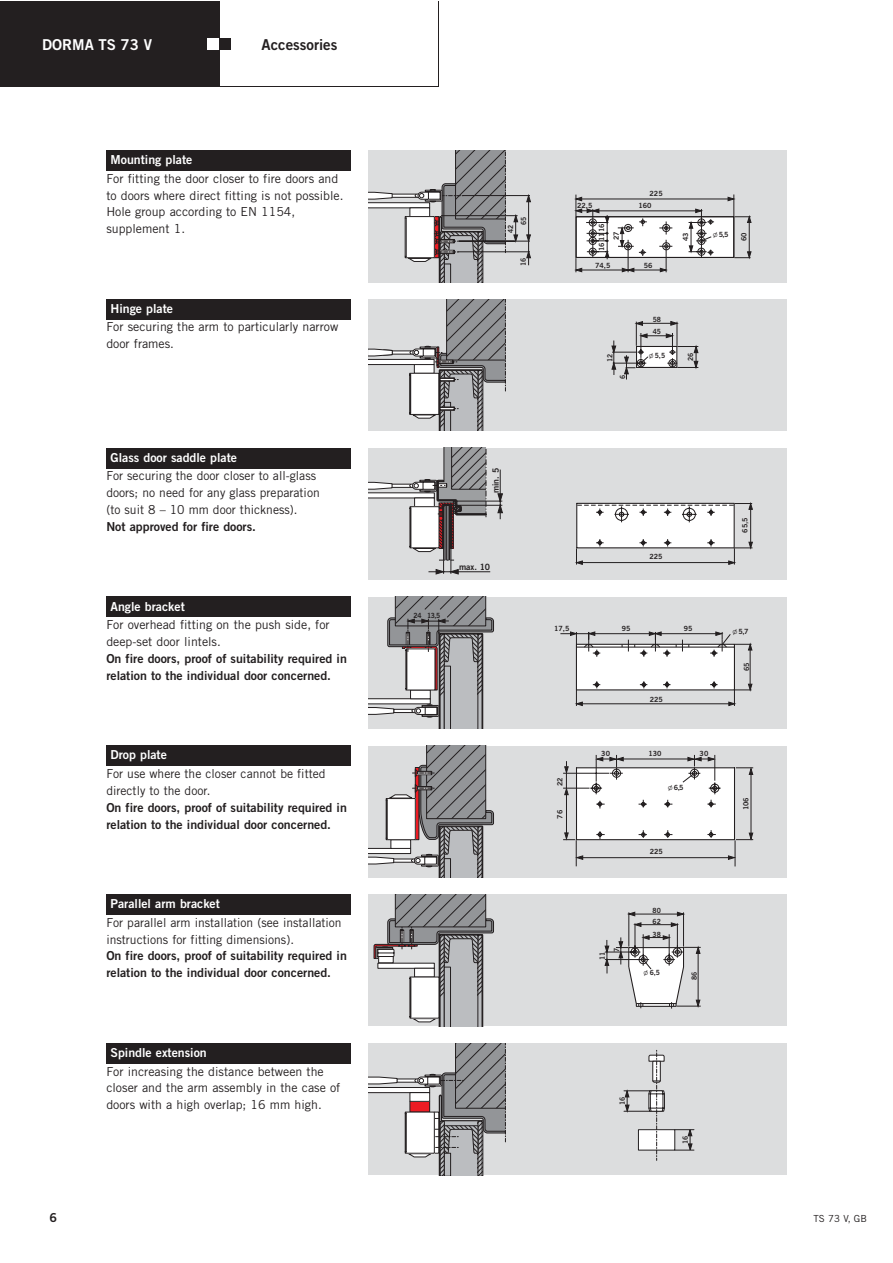
<style>
.page{position:relative;width:893px;height:1263px;background:#fff}
.page>*{position:absolute;margin:0;border:0;box-sizing:border-box;transform-origin:0 0}
.t1{font:15px "Trade Gothic Bold Two";color:#231f20}
.t2{font:15px "Trade Gothic Bold Two";color:#fff}
.t3{font:12.3px/16.8px "Trade Gothic";color:#231f20}
.t4{font:12.3px/16.8px "Trade Gothic Bold Two";color:#231f20}
.t5{font:12.3px "Trade Gothic Bold Two";color:#fff}
.t6{font:9.75px "Trade Gothic";color:#231f20}
.t7{font:8.7px "Trade Gothic Bold Two";color:#231f20}
.t8{font:7.2px "Trade Gothic Bold Two";color:#231f20}
.t9{font:7.2px/10.6px "Trade Gothic Bold Two";color:#231f20;scale:.95 1}
.s1{font-family:"AG Figures+Pi BQ"}
</style>
<div class="page">
<div style="left:0;top:2px;width:219px;height:85px;background:#231f20"></div>
<div style="left:219px;top:38px;width:12px;height:12px;background:#231f20"></div>
<div style="left:207px;top:38px;width:12px;height:12px;background:#fff"></div>
<div style="left:368px;top:150px;width:419px;height:132px;background:#dcddde"></div>
<svg style="left:368px;top:150px;width:138px;height:132px"></svg>
<hr style="left:528px;top:201px;width:1px;height:37px;background:#231f20">
<svg style="left:526px;top:234px;width:5px;height:31px"></svg>
<svg style="left:526px;top:196px;width:5px;height:7px"></svg>
<svg style="left:513px;top:215px;width:5px;height:26px"></svg>
<hr style="left:463px;top:195px;width:67px;height:1px;background:#231f20">
<hr style="left:458px;top:241px;width:72px;height:1px;background:#231f20">
<hr style="left:457px;top:252px;width:73px;height:1px;background:#231f20">
<hr style="left:441px;top:215px;width:76px;height:1px;background:#231f20">
<svg style="left:575px;top:194px;width:176px;height:79px"></svg>
<div style="left:368px;top:299px;width:419px;height:132px;background:#dcddde"></div>
<svg style="left:368px;top:299px;width:138px;height:132px"></svg>
<svg style="left:611px;top:321px;width:87px;height:59px"></svg>
<div style="left:368px;top:448px;width:419px;height:132px;background:#dcddde"></div>
<svg style="left:368px;top:448px;width:135px;height:127px"></svg>
<svg style="left:576px;top:503px;width:177px;height:62px"></svg>
<div style="left:368px;top:597px;width:419px;height:132px;background:#dcddde"></div>
<svg style="left:368px;top:597px;width:126px;height:132px"></svg>
<svg style="left:560px;top:631px;width:192px;height:75px"></svg>
<div style="left:368px;top:746px;width:419px;height:131px;background:#dcddde"></div>
<svg style="left:368px;top:746px;width:126px;height:131px"></svg>
<div style="left:576px;top:768px;width:158px;height:72px;background:#fff"></div>
<hr style="left:576px;top:767px;width:159px;height:1px;background:#231f20">
<hr style="left:734px;top:768px;width:1px;height:72px;background:#231f20">
<hr style="left:576px;top:839px;width:159px;height:1px;background:#231f20">
<hr style="left:581px;top:857px;width:149px;height:1px;background:#231f20">
<hr style="left:750px;top:773px;width:1px;height:61px;background:#231f20">
<svg style="left:735px;top:768px;width:18px;height:7px"></svg>
<svg style="left:727px;top:832px;width:26px;height:34px"></svg>
<svg style="left:563px;top:755px;width:158px;height:111px"></svg>
<div style="left:368px;top:895px;width:419px;height:131px;background:#dcddde"></div>
<svg style="left:373px;top:894px;width:121px;height:132px"></svg>
<svg style="left:604px;top:911px;width:97px;height:98px"></svg>
<hr style="left:636px;top:1006px;width:40px;height:1px;background:#231f20">
<hr style="left:636px;top:1003px;width:40px;height:1px;background:#231f20">
<div style="left:368px;top:1043px;width:419px;height:132px;background:#dcddde"></div>
<div style="left:638px;top:1130px;width:36px;height:20px;background:#fff"></div>
<div style="left:638px;top:1129px;width:37px;height:22px;border:1px solid #231f20"></div>
<svg style="left:624px;top:1050px;width:41px;height:110px"></svg>
<svg style="left:674px;top:1129px;width:20px;height:22px"></svg>
<svg style="left:368px;top:1043px;width:138px;height:132px"></svg>
<div style="left:106px;top:150px;width:245px;height:21px;background:#231f20"></div>
<div style="left:106px;top:299px;width:245px;height:20px;background:#231f20"></div>
<div style="left:106px;top:448px;width:245px;height:20px;background:#231f20"></div>
<div style="left:106px;top:597px;width:245px;height:20px;background:#231f20"></div>
<div style="left:106px;top:746px;width:245px;height:20px;background:#231f20"></div>
<div style="left:106px;top:894px;width:245px;height:21px;background:#231f20"></div>
<div style="left:106px;top:1043px;width:245px;height:20px;background:#231f20"></div>
<p class="t2" style="left:42px;top:39px;width:112px">DORMA TS 73 V</p>
<p class="t1" style="left:261px;top:39px;width:77px">Accessories</p>
<p class="t5" style="left:110px;top:155px;width:83px">Mounting plate</p>
<p class="t3" style="left:106px;top:171px;width:238px">For fitting the door closer to fire doors and to doors where direct fitting is not possible.<br>Hole group according to EN 1154, supplement 1.</p>
<p class="t5" style="left:110px;top:304px;width:64px">Hinge plate</p>
<p class="t3" style="left:106px;top:320px;width:233px">For securing the arm to particularly narrow door frames.</p>
<p class="t5" style="left:110px;top:453px;width:128px">Glass door saddle plate</p>
<p class="t3" style="left:106px;top:469px;width:215px">For securing the door closer to all-glass doors; no need for any glass preparation (to suit 8 – 10 mm door thickness).</p>
<p class="t4" style="left:106px;top:519px;width:151px">Not approved for fire doors.</p>
<p class="t5" style="left:110px;top:602px;width:76px">Angle bracket</p>
<p class="t3" style="left:106px;top:617px;width:225px">For overhead fitting on the push side, for deep-set door lintels.</p>
<p class="t4" style="left:106px;top:651px;width:242px">On fire doors, proof of suitability required in relation to the individual door concerned.</p>
<p class="t5" style="left:110px;top:751px;width:58px">Drop plate</p>
<p class="t3" style="left:106px;top:766px;width:221px">For use where the closer cannot be fitted directly to the door.</p>
<p class="t4" style="left:106px;top:800px;width:242px">On fire doors, proof of suitability required in relation to the individual door concerned.</p>
<p class="t5" style="left:110px;top:899px;width:111px">Parallel arm bracket</p>
<p class="t3" style="left:106px;top:915px;width:237px">For parallel arm installation (see installation instructions for fitting dimensions).</p>
<p class="t4" style="left:106px;top:949px;width:242px">On fire doors, proof of suitability required in relation to the individual door concerned.</p>
<p class="t5" style="left:110px;top:1048px;width:98px">Spindle extension</p>
<p class="t3" style="left:106px;top:1064px;width:235px">For increasing the distance between the closer and the arm assembly in the case of doors with a high overlap; 16 mm high.</p>
<p class="t9" style="left:519px;top:225px;width:10px;rotate:-90deg">65</p>
<p class="t9" style="left:506px;top:233px;width:10px;rotate:-90deg">42</p>
<p class="t9" style="left:518px;top:266px;width:10px;rotate:-90deg">16</p>
<p class="t8" style="left:649px;top:191px;width:15px">225</p>
<p class="t8" style="left:577px;top:203px;width:17px">22,5</p>
<p class="t8" style="left:638px;top:203px;width:15px">160</p>
<p class="t8" style="left:599px;top:251px;width:28px;rotate:-90deg">16 11 16</p>
<p class="t8" style="left:712px;top:231px;width:17px"><span class="s1">l</span> 5,5</p>
<p class="t8" style="left:613px;top:240px;width:10px;rotate:-90deg">27</p>
<p class="t8" style="left:683px;top:241px;width:10px;rotate:-90deg">43</p>
<p class="t8" style="left:741px;top:241px;width:10px;rotate:-90deg">60</p>
<p class="t8" style="left:595px;top:263px;width:17px">74,5</p>
<p class="t8" style="left:644px;top:263px;width:10px">56</p>
<p class="t9" style="left:652px;top:315px;width:10px">58</p>
<p class="t9" style="left:649px;top:351px;width:19px"><span class="s1">l</span> 5,5</p>
<p class="t9" style="left:652px;top:327px;width:10px">45</p>
<p class="t9" style="left:605px;top:362px;width:10px;rotate:-90deg">12</p>
<p class="t9" style="left:686px;top:361px;width:10px;rotate:-90deg">26</p>
<p class="t9" style="left:618px;top:379px;width:6px;rotate:-90deg">6</p>
<p class="t7" style="left:492px;top:493px;width:26px;rotate:-90deg">min. 5</p>
<p class="t9" style="left:413px;top:611px;width:30px">24 13,5</p>
<p class="t7" style="left:459px;top:564px;width:33px">max. 10</p>
<p class="t8" style="left:649px;top:554px;width:15px">225</p>
<p class="t8" style="left:742px;top:533px;width:17px;rotate:-90deg">65,5</p>
<p class="t8" style="left:554px;top:626px;width:17px">17,5</p>
<p class="t8" style="left:621px;top:626px;width:10px">95</p>
<p class="t8" style="left:683px;top:626px;width:10px">95</p>
<p class="t8" style="left:557px;top:786px;width:10px;rotate:-90deg">22</p>
<p class="t8" style="left:557px;top:819px;width:10px;rotate:-90deg">76</p>
<p class="t8" style="left:649px;top:697px;width:15px">225</p>
<p class="t8" style="left:601px;top:751px;width:10px">30</p>
<p class="t8" style="left:648px;top:751px;width:15px">130</p>
<p class="t8" style="left:667px;top:785px;width:17px"><span class="s1">l</span> 6,5</p>
<p class="t8" style="left:699px;top:751px;width:10px">30</p>
<p class="t8" style="left:649px;top:848px;width:15px">225</p>
<p class="t9" style="left:595px;top:952px;width:6px;line-height:14.2px;text-indent:-8px;rotate:-90deg">11<br>7</p>
<p class="t9" style="left:652px;top:906px;width:10px">80<br>62</p>
<p class="t9" style="left:652px;top:929px;width:10px">38</p>
<p class="t9" style="left:643px;top:968px;width:19px"><span class="s1">l</span> 6,5</p>
<p class="t9" style="left:689px;top:980px;width:10px;rotate:-90deg">86</p>
<p class="t8" style="left:732px;top:629px;width:17px"><span class="s1">l</span> 5,7</p>
<p class="t8" style="left:743px;top:671px;width:10px;rotate:-90deg">65</p>
<p class="t8" style="left:743px;top:810px;width:15px;rotate:-90deg">106</p>
<p class="t9" style="left:617px;top:1105px;width:10px;rotate:-90deg">16</p>
<p class="t9" style="left:680px;top:1144px;width:10px;rotate:-90deg">16</p>
<p class="t4" style="left:49px;top:1211px;width:9px">6</p>
<p class="t6" style="left:813px;top:1215px;width:55px">TS 73 V, GB</p>
</div>
